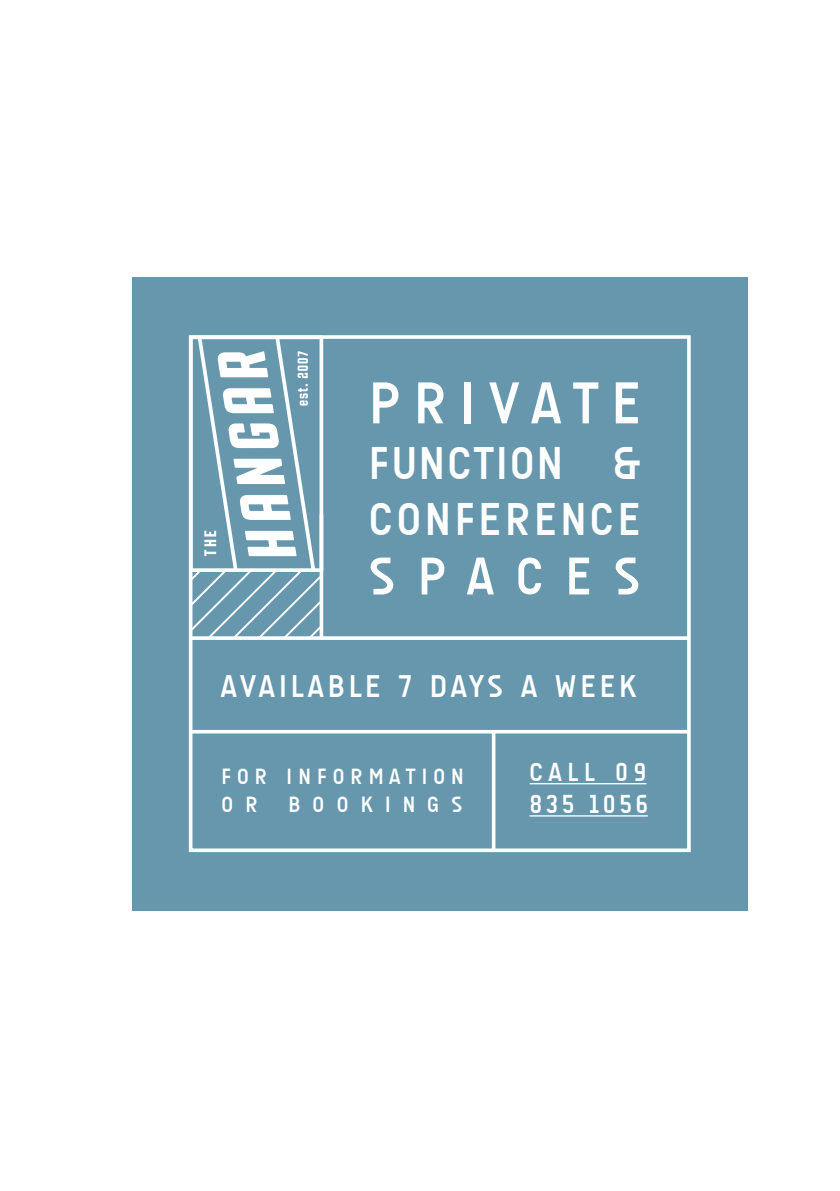
<style>
.page{position:relative;width:840px;height:1191px;background:#fff}
.page>*{position:absolute;margin:0;border:0;box-sizing:border-box;transform-origin:0 0}
.t1{font:700 60px "A Udimat";letter-spacing:.23em;color:#fff}
.t2{font:700 54px "A Udimat";letter-spacing:.415em;color:#fff}
.t3{font:700 46.8px/55.8px "A Udimat";letter-spacing:.075em;color:#fff}
.t4{font:700 32px "A Udimat";letter-spacing:.125em;color:#fff}
.t5{font:700 26.6px/32.2px "A Udimat";letter-spacing:.15em;color:#fff}
.t6{font:700 22.6px/28.4px "A Udimat";letter-spacing:.28em;color:#fff}
.t7{font:700 22.6px "A Udimat";letter-spacing:.54em;color:#fff}
</style>
<div class="page">
<div style="left:132px;top:277px;width:615px;height:633px;background:#6697ad"></div>
<div style="left:189px;top:335px;width:501px;height:517px;border:4px solid #fff"></div>
<svg style="left:491px;top:733px;width:4px;height:119px"></svg>
<svg style="left:190px;top:636px;width:497px;height:4px;background:#f0f4f6"></svg>
<hr style="left:190px;top:730px;width:497px;height:3px;background:#fff">
<hr style="left:529px;top:783px;width:117px;height:1px;background:#fff">
<hr style="left:529px;top:815px;width:118px;height:1px;background:#fff">
<svg style="left:189px;top:335px;width:134px;height:301px"></svg>
<p class="t1" style="left:369px;top:369px;width:272px">PRIVATE</p>
<p class="t3" style="left:369px;top:435px;width:272px">FUNCTION &amp;<br>CONFERENCE</p>
<p class="t2" style="left:369px;top:545px;width:272px">SPACES</p>
<p class="t4" style="left:221px;top:668px;width:416px">AVAILABLE 7 DAYS A WEEK</p>
<p class="t6" style="left:221px;top:761px;width:244px">FOR INFORMATION<br>O R</p>
<p class="t7" style="left:288px;top:791px;width:175px">BOOKINGS</p>
<p class="t5" style="left:529px;top:755px;width:120px">CALL 09<br>835 1056</p>
</div>
